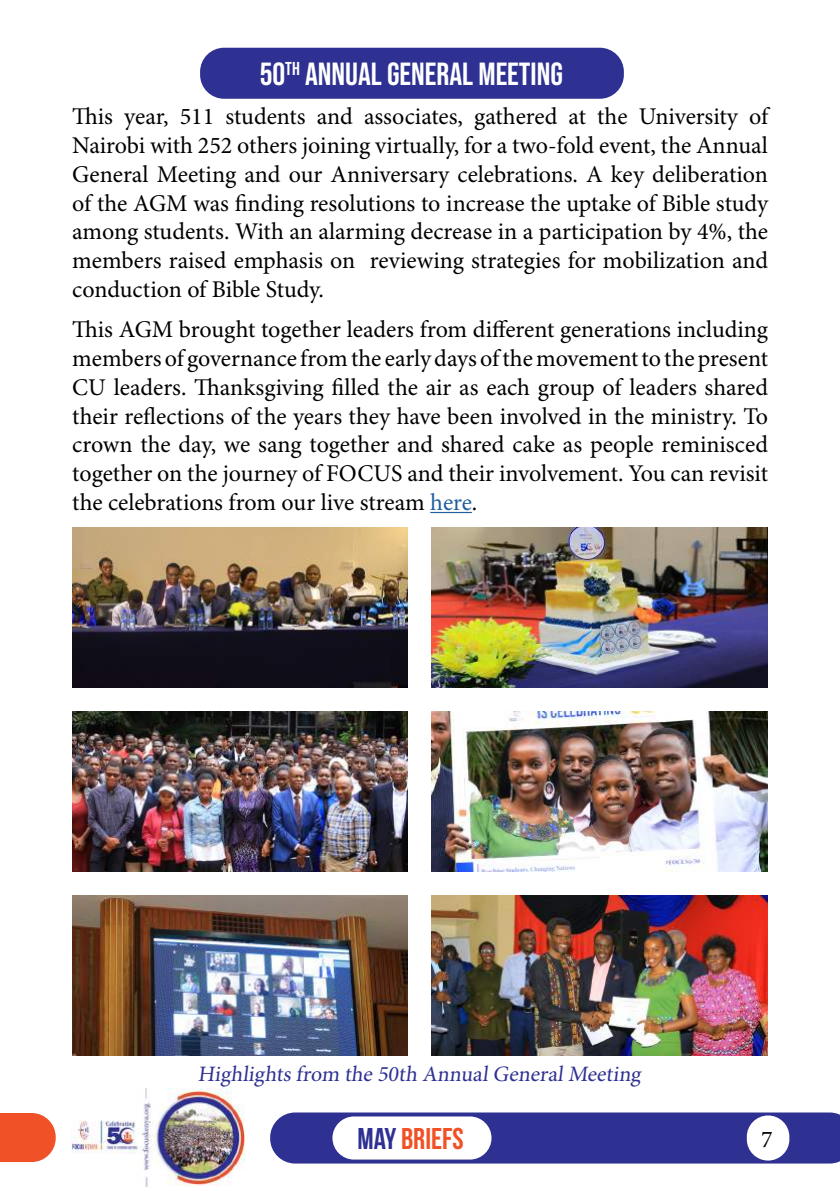
<style>
.page{position:relative;width:840px;height:1191px;background:#fff}
.page>*{position:absolute;margin:0;border:0;box-sizing:border-box;transform-origin:0 0}
.t1{font:32px "Bebas Neue";color:#fff}
.t2{font:30px "Bebas Neue";color:#f05126}
.t3{font:24px/28.8px "Minion Pro";letter-spacing:-.005em;color:#000;text-align:justify}
.t4{font:22px "Minion Pro";color:#2e3192}
.s1{color:#215e9e}
.s2{font-weight:700;color:#2e3192}
</style>
<div class="page">
<img style="left:71px;top:1089px;width:173px;height:97px">
<svg style="left:0;top:1113px;width:56px;height:49px;background:#f1613a"></svg>
<div style="left:270px;top:1112px;width:569px;height:51px;background:#2e3192"></div>
<div style="left:332px;top:1116px;width:159px;height:43px;background:#fff;border-radius:22px"></div>
<div style="left:746px;top:1115px;width:42px;height:45px;background:#fff;border-radius:21px"></div>
<hr style="left:430px;top:512px;width:41px;height:1px;background:#215e9e">
<div style="left:200px;top:48px;width:423px;height:51px;background:#2e3192;border-radius:24px"></div>
<img style="left:72px;top:527px;width:335px;height:160px">
<img style="left:431px;top:527px;width:335px;height:160px">
<img style="left:72px;top:711px;width:335px;height:160px">
<img style="left:431px;top:711px;width:335px;height:160px">
<img style="left:72px;top:895px;width:335px;height:160px">
<img style="left:431px;top:895px;width:335px;height:160px">
<h1 class="t1" style="left:259px;top:56px;width:304px">50<sup>TH</sup> ANNUAL GENERAL MEETING</h1>
<p class="t3" style="left:72px;top:103px;width:697px">This year, 511 students and associates, gathered at the University of Nairobi with 252 others joining virtually, for a two-fold event, the Annual General Meeting and our Anniversary celebrations. A key deliberation of the AGM was finding resolutions to increase the uptake of Bible study among students. With an alarming decrease in a participation by 4%, the members raised emphasis on reviewing strategies for mobilization and conduction of Bible Study.</p>
<p class="t3" style="left:72px;top:316px;width:697px">This AGM brought together leaders from different generations including members of governance from the early days of the movement to the present CU leaders. Thanksgiving filled the air as each group of leaders shared their reflections of the years they have been involved in the ministry. To crown the day, we sang together and shared cake as people reminisced together on the journey of FOCUS and their involvement. You can revisit the celebrations from our live stream <span class="s1">here</span>.</p>
<p class="t4" style="left:198px;top:1061px;width:447px">Highlights from the 50th Annual General Meeting</p>
<p class="t2" style="left:357px;top:1121px;width:107px"><span class="s2">May</span> BRIEFS</p>
<p class="t3" style="left:760px;top:1125px;width:13px">7</p>
</div>
